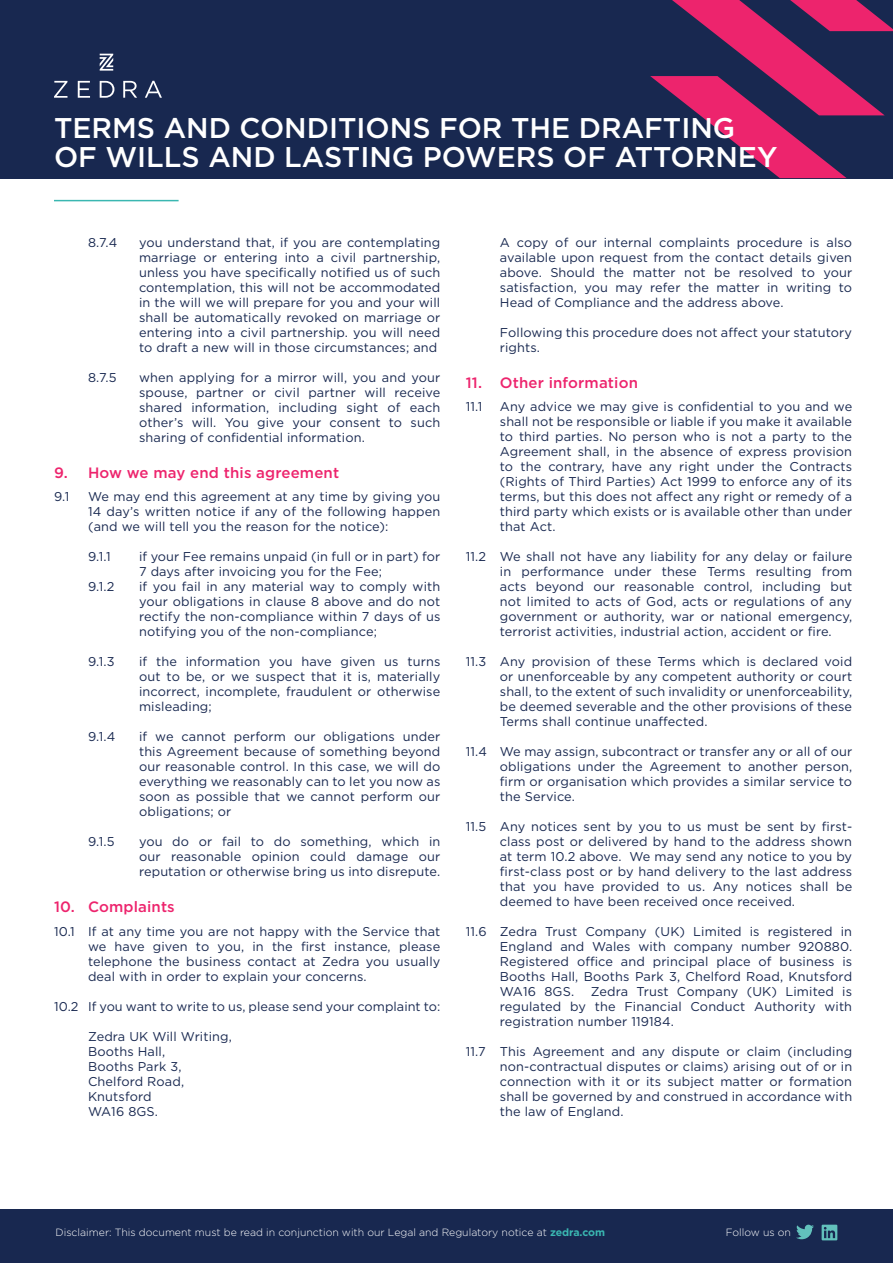
<style>
.page{position:relative;width:893px;height:1263px;background:#fff}
.page>*{position:absolute;margin:0;border:0;box-sizing:border-box;transform-origin:0 0}
.t1{font:500 28.5px/28.5px "Gotham";color:#fff}
.t2{font:500 15px "Gotham";letter-spacing:.01em;color:#ed246d}
.t3{font:12.75px/15px "Gotham";letter-spacing:.01em;color:#182850;text-align:justify}
.t4{font:300 10.5px "Gotham";color:#fff}
.s1{font-weight:700;color:#3ab7b1}
</style>
<div class="page">
<div style="left:0;top:1209px;width:893px;height:54px;background:#182850"></div>
<div style="left:0;top:0;width:893px;height:179px;background:#182850"></div>
<svg style="left:650px;top:0;width:243px;height:178px"></svg>
<svg style="left:54px;top:81px;width:108px;height:17px"></svg>
<svg style="left:100px;top:54px;width:13px;height:17px"></svg>
<hr style="left:54px;top:200px;width:125px;height:1px;background:#3ab7b1">
<svg style="left:796px;top:1225px;width:18px;height:14px"></svg>
<svg style="left:822px;top:1225px;width:15px;height:15px"></svg>
<h1 class="t1" style="left:54px;top:113px;width:725px">TERMS AND CONDITIONS FOR THE DRAFTING<br>OF WILLS AND LASTING POWERS OF ATTORNEY</h1>
<p class="t3" style="left:88px;top:234px;width:31px">8.7.4</p>
<p class="t3" style="left:139px;top:234px;width:303px">you understand that, if you are contemplating marriage or entering into a civil partnership, unless you have specifically notified us of such contemplation, this will not be accommodated in the will we will prepare for you and your will shall be automatically revoked on marriage or entering into a civil partnership. you will need to draft a new will in those circumstances; and</p>
<p class="t3" style="left:88px;top:369px;width:30px">8.7.5</p>
<p class="t3" style="left:139px;top:369px;width:303px">when applying for a mirror will, you and your spouse, partner or civil partner will receive shared information, including sight of each other’s will. You give your consent to such sharing of confidential information.</p>
<p class="t2" style="left:54px;top:462px;width:287px">9. How we may end this agreement</p>
<p class="t3" style="left:54px;top:489px;width:17px">9.1</p>
<p class="t3" style="left:88px;top:489px;width:354px">We may end this agreement at any time by giving you 14 day’s written notice if any of the following happen (and we will tell you the reason for the notice):</p>
<p class="t3" style="left:88px;top:549px;width:24px">9.1.1</p>
<p class="t3" style="left:139px;top:549px;width:303px">if your Fee remains unpaid (in full or in part) for<br>7 days after invoicing you for the Fee;</p>
<p class="t3" style="left:88px;top:579px;width:28px">9.1.2</p>
<p class="t3" style="left:139px;top:579px;width:303px">if you fail in any material way to comply with your obligations in clause 8 above and do not rectify the non-compliance within 7 days of us notifying you of the non-compliance;</p>
<p class="t3" style="left:88px;top:654px;width:28px">9.1.3</p>
<p class="t3" style="left:139px;top:654px;width:303px">if the information you have given us turns out to be, or we suspect that it is, materially incorrect, incomplete, fraudulent or otherwise misleading;</p>
<p class="t3" style="left:88px;top:729px;width:29px">9.1.4</p>
<p class="t3" style="left:139px;top:729px;width:303px">if we cannot perform our obligations under this Agreement because of something beyond our reasonable control. In this case, we will do everything we reasonably can to let you now as soon as possible that we cannot perform our obligations; or</p>
<p class="t3" style="left:88px;top:834px;width:28px">9.1.5</p>
<p class="t3" style="left:139px;top:834px;width:303px">you do or fail to do something, which in our reasonable opinion could damage our reputation or otherwise bring us into disrepute.</p>
<p class="t2" style="left:54px;top:897px;width:122px">10. Complaints</p>
<p class="t3" style="left:88px;top:923px;width:354px;text-indent:-34px">10.1 If at any time you are not happy with the Service that we have given to you, in the first instance, please telephone the business contact at Zedra you usually deal with in order to explain your concerns.</p>
<p class="t3" style="left:54px;top:998px;width:388px">10.2 If you want to write to us, please send your complaint to:</p>
<p class="t3" style="left:88px;top:1028px;width:145px;text-align:left">Zedra UK Will Writing,<br>Booths Hall,<br>Booths Park 3,<br>Chelford Road,<br>Knutsford<br>WA16 8GS.</p>
<p class="t3" style="left:500px;top:234px;width:354px">A copy of our internal complaints procedure is also available upon request from the contact details given above. Should the matter not be resolved to your satisfaction, you may refer the matter in writing to Head of Compliance and the address above.</p>
<p class="t3" style="left:500px;top:324px;width:354px">Following this procedure does not affect your statutory rights.</p>
<p class="t2" style="left:466px;top:372px;width:174px">11. Other information</p>
<p class="t3" style="left:466px;top:399px;width:18px">11.1</p>
<p class="t3" style="left:500px;top:399px;width:354px">Any advice we may give is confidential to you and we shall not be responsible or liable if you make it available to third parties. No person who is not a party to the Agreement shall, in the absence of express provision to the contrary, have any right under the Contracts (Rights of Third Parties) Act 1999 to enforce any of its terms, but this does not affect any right or remedy of a third party which exists or is available other than under that Act.</p>
<p class="t3" style="left:500px;top:549px;width:354px;text-indent:-34px">11.2 We shall not have any liability for any delay or failure in performance under these Terms resulting from acts beyond our reasonable control, including but not limited to acts of God, acts or regulations of any government or authority, war or national emergency, terrorist activities, industrial action, accident or fire.</p>
<p class="t3" style="left:500px;top:654px;width:354px;text-indent:-34px">11.3 Any provision of these Terms which is declared void or unenforceable by any competent authority or court shall, to the extent of such invalidity or unenforceability, be deemed severable and the other provisions of these Terms shall continue unaffected.</p>
<p class="t3" style="left:500px;top:744px;width:354px;text-indent:-34px">11.4 We may assign, subcontract or transfer any or all of our obligations under the Agreement to another person, firm or organisation which provides a similar service to the Service.</p>
<p class="t3" style="left:500px;top:819px;width:354px;text-indent:-34px">11.5 Any notices sent by you to us must be sent by first&shy;class post or delivered by hand to the address shown at term 10.2 above. We may send any notice to you by first-class post or by hand delivery to the last address that you have provided to us. Any notices shall be deemed to have been received once received.</p>
<p class="t3" style="left:500px;top:924px;width:354px;text-indent:-34px">11.6 Zedra Trust Company (UK) Limited is registered in England and Wales with company number 920880.<br>Registered office and principal place of business is Booths Hall, Booths Park 3, Chelford Road, Knutsford WA16 8GS.</p>
<p class="t3" style="left:500px;top:984px;width:354px;text-indent:91px">Zedra Trust Company (UK) Limited is regulated by the Financial Conduct Authority with registration number 119184.</p>
<p class="t3" style="left:500px;top:1044px;width:354px;text-indent:-34px">11.7 This Agreement and any dispute or claim (including non-contractual disputes or claims) arising out of or in connection with it or its subject matter or formation shall be governed by and construed in accordance with the law of England.</p>
<p class="t4" style="left:56px;top:1225px;width:551px">Disclaimer: This document must be read in conjunction with our Legal and Regulatory notice at <span class="s1">zedra.com</span></p>
<p class="t4" style="left:726px;top:1225px;width:67px">Follow us on</p>
</div>
